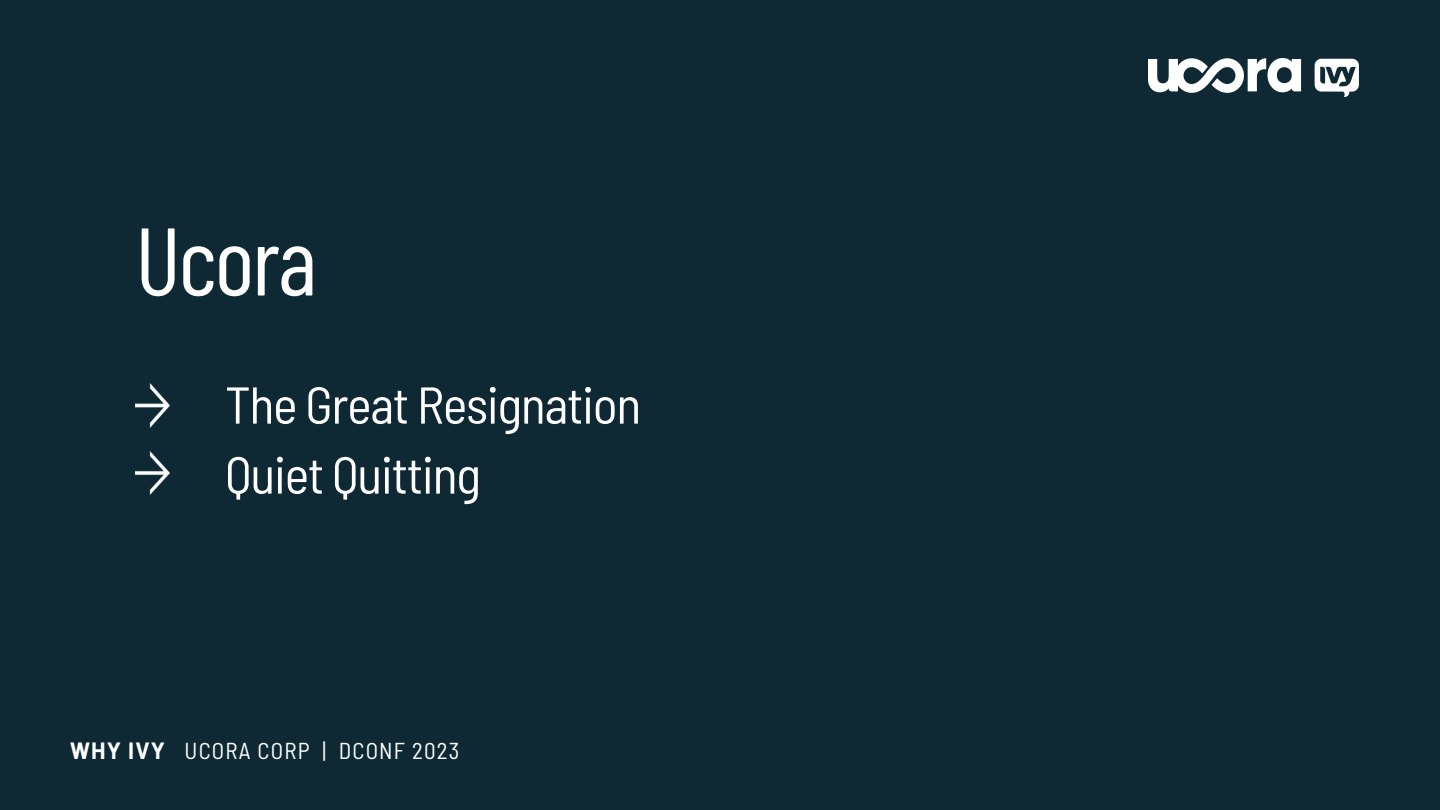
<style>
.page{position:relative;width:1440px;height:810px;background:#0e2934}
.page>*{position:absolute;margin:0;border:0;box-sizing:border-box;transform-origin:0 0}
.t1{font:95.8px "Barlow Condensed";letter-spacing:-.025em;color:#fff}
.t2{font:semi-condensed 52px "Barlow";letter-spacing:-.025em;color:#fff}
.t3{font:semi-condensed 51.8px "Barlow";letter-spacing:-.025em;color:#fff}
.t4{font:semi-condensed 23px "Barlow";letter-spacing:.05em;color:#fff}
.t5{font:700 23px "Barlow";letter-spacing:.05em;color:#fff}
</style>
<div class="page">
<img style="left:135px;top:384px;width:35px;height:43px">
<img style="left:135px;top:451px;width:35px;height:44px">
<img style="left:1149px;top:59px;width:210px;height:37px">
<p class="t1" style="left:135px;top:200px;width:183px">Ucora</p>
<p class="t3" style="left:225px;top:372px;width:418px">The Great Resignation</p>
<p class="t2" style="left:225px;top:442px;width:257px">Quiet Quitting</p>
<p class="t5" style="left:70px;top:736px;width:96px">WHY IVY</p>
<p class="t4" style="left:185px;top:736px;width:276px">UCORA CORP | DCONF 2023</p>
</div>
